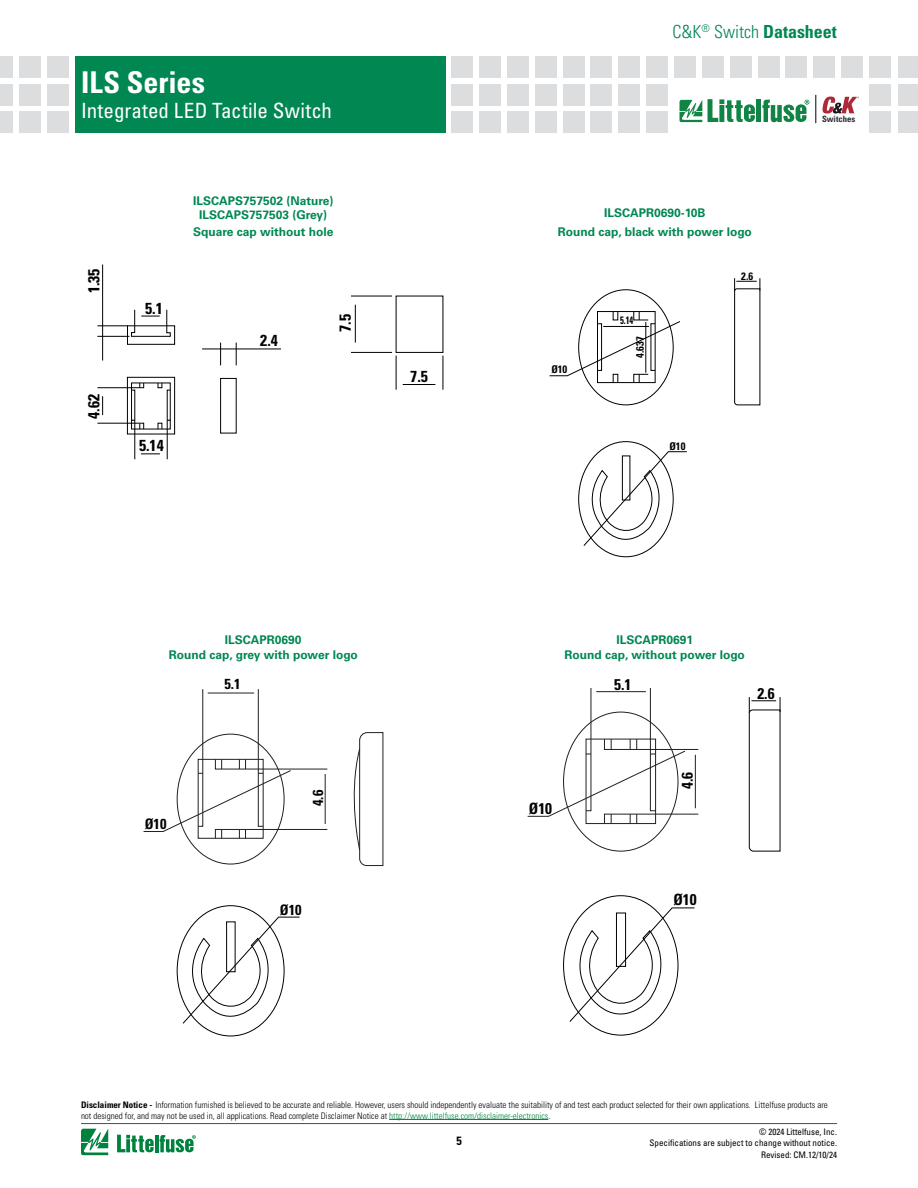
<style>
.page{position:relative;width:918px;height:1188px;background:#fff}
.page>*{position:absolute;margin:0;border:0;box-sizing:border-box;transform-origin:0 0}
.t1{font:700 condensed 30px "Univers LT Std";color:#fff}
.t2{font:condensed 21px "Univers LT Std";letter-spacing:.005em;color:#fff}
.t3{font:300 condensed 18px "Univers LT Std";color:#008752}
.t4{font:700 condensed 15.9px "Univers LT Std";color:#000}
.t5{font:700 condensed 15.45px "Univers LT Std";color:#000}
.t6{font:700 condensed 14.55px "Univers LT Std";color:#000}
.t7{font:700 12px/14.4px "Univers LT Std";color:#008752;text-align:center}
.t8{font:700 condensed 12px "Univers LT Std";color:#000}
.t9{font:700 condensed 10.65px "Univers LT Std";color:#000}
.t10{font:700 condensed 10.65px "Univers LT Std";color:#000;scale:.8 1}
.t11{font:300 condensed 9px/10.8px "Univers LT Std";color:#000}
.t12{font:condensed 9px/10.8px "Univers LT Std";color:#000;text-align:right}
.t13{font:700 condensed 8.7px "Univers LT Std";color:#292c2f}
.s1{font-weight:700}
.s2{color:#00823f}
</style>
<div class="page">
<hr style="left:81px;top:1123px;width:756px;height:1px;background:#4d4d4f">
<svg style="left:81px;top:1129px;width:27px;height:26px"></svg>
<hr style="left:155px;top:1135px;width:3px;height:17px;background:#00823f">
<svg style="left:160px;top:1135px;width:36px;height:18px"></svg>
<svg style="left:117px;top:1135px;width:37px;height:17px"></svg>
<div style="left:75px;top:56px;width:371px;height:77px;background:#008752"></div>
<div style="left:47px;top:56px;width:21px;height:21px;background:#dcddde"></div>
<div style="left:47px;top:84px;width:21px;height:21px;background:#dcddde"></div>
<div style="left:47px;top:112px;width:21px;height:21px;background:#dcddde"></div>
<div style="left:19px;top:56px;width:21px;height:21px;background:#dcddde"></div>
<div style="left:19px;top:84px;width:21px;height:21px;background:#dcddde"></div>
<div style="left:19px;top:112px;width:21px;height:21px;background:#dcddde"></div>
<div style="left:0;top:56px;width:13px;height:21px;background:#dcddde"></div>
<div style="left:0;top:84px;width:13px;height:21px;background:#dcddde"></div>
<div style="left:0;top:112px;width:13px;height:21px;background:#dcddde"></div>
<div style="left:869px;top:56px;width:22px;height:21px;background:#dcddde"></div>
<div style="left:869px;top:84px;width:22px;height:21px;background:#dcddde"></div>
<div style="left:869px;top:112px;width:22px;height:21px;background:#dcddde"></div>
<div style="left:452px;top:56px;width:21px;height:21px;background:#dcddde"></div>
<div style="left:452px;top:84px;width:21px;height:21px;background:#dcddde"></div>
<div style="left:452px;top:112px;width:21px;height:21px;background:#dcddde"></div>
<div style="left:479px;top:56px;width:22px;height:21px;background:#dcddde"></div>
<div style="left:479px;top:84px;width:22px;height:21px;background:#dcddde"></div>
<div style="left:479px;top:112px;width:22px;height:21px;background:#dcddde"></div>
<div style="left:507px;top:56px;width:22px;height:21px;background:#dcddde"></div>
<div style="left:507px;top:84px;width:22px;height:21px;background:#dcddde"></div>
<div style="left:507px;top:112px;width:22px;height:21px;background:#dcddde"></div>
<div style="left:535px;top:56px;width:21px;height:21px;background:#dcddde"></div>
<div style="left:535px;top:84px;width:21px;height:21px;background:#dcddde"></div>
<div style="left:535px;top:112px;width:21px;height:21px;background:#dcddde"></div>
<div style="left:563px;top:56px;width:21px;height:21px;background:#dcddde"></div>
<div style="left:563px;top:84px;width:21px;height:21px;background:#dcddde"></div>
<div style="left:563px;top:112px;width:21px;height:21px;background:#dcddde"></div>
<div style="left:591px;top:56px;width:21px;height:21px;background:#dcddde"></div>
<div style="left:591px;top:84px;width:21px;height:21px;background:#dcddde"></div>
<div style="left:591px;top:112px;width:21px;height:21px;background:#dcddde"></div>
<div style="left:619px;top:56px;width:21px;height:21px;background:#dcddde"></div>
<div style="left:619px;top:84px;width:21px;height:21px;background:#dcddde"></div>
<div style="left:619px;top:112px;width:21px;height:21px;background:#dcddde"></div>
<div style="left:647px;top:56px;width:21px;height:21px;background:#dcddde"></div>
<div style="left:647px;top:84px;width:21px;height:21px;background:#dcddde"></div>
<div style="left:647px;top:112px;width:21px;height:21px;background:#dcddde"></div>
<div style="left:674px;top:56px;width:22px;height:21px;background:#dcddde"></div>
<div style="left:702px;top:56px;width:21px;height:21px;background:#dcddde"></div>
<div style="left:730px;top:56px;width:21px;height:21px;background:#dcddde"></div>
<div style="left:786px;top:56px;width:21px;height:21px;background:#dcddde"></div>
<div style="left:758px;top:56px;width:21px;height:21px;background:#dcddde"></div>
<div style="left:814px;top:56px;width:21px;height:21px;background:#dcddde"></div>
<div style="left:841px;top:56px;width:22px;height:21px;background:#dcddde"></div>
<div style="left:898px;top:56px;width:20px;height:21px;background:#dcddde"></div>
<div style="left:898px;top:84px;width:20px;height:21px;background:#dcddde"></div>
<div style="left:898px;top:112px;width:20px;height:21px;background:#dcddde"></div>
<svg style="left:679px;top:100px;width:23px;height:22px"></svg>
<svg style="left:816px;top:95px;width:1px;height:28px"></svg>
<svg style="left:823px;top:97px;width:36px;height:17px"></svg>
<div style="left:756px;top:100px;width:5px;height:22px;background:#0f8444"></div>
<svg style="left:762px;top:100px;width:47px;height:22px"></svg>
<svg style="left:708px;top:99px;width:47px;height:23px"></svg>
<hr style="left:389px;top:1119px;width:159px;height:1px;background:#00823f">
<svg style="left:143px;top:689px;width:185px;height:150px"></svg>
<svg style="left:178px;top:917px;width:122px;height:116px"></svg>
<svg style="left:353px;top:732px;width:30px;height:134px"></svg>
<svg style="left:527px;top:688px;width:172px;height:136px"></svg>
<svg style="left:565px;top:907px;width:130px;height:125px"></svg>
<svg style="left:749px;top:697px;width:32px;height:155px"></svg>
<hr style="left:351px;top:296px;width:41px;height:1px;background:#000">
<hr style="left:351px;top:352px;width:41px;height:1px;background:#000">
<hr style="left:396px;top:356px;width:1px;height:34px;background:#000">
<hr style="left:443px;top:356px;width:1px;height:34px;background:#000">
<hr style="left:403px;top:384px;width:32px;height:1px;background:#000">
<hr style="left:355px;top:305px;width:1px;height:38px;background:#000">
<hr style="left:202px;top:349px;width:79px;height:1px;background:#000">
<svg style="left:220px;top:343px;width:1px;height:22px"></svg>
<svg style="left:236px;top:343px;width:1px;height:22px"></svg>
<div style="left:220px;top:378px;width:16px;height:55px;border:1px solid #000"></div>
<hr style="left:102px;top:265px;width:1px;height:96px;background:#000">
<svg style="left:97px;top:309px;width:78px;height:36px"></svg>
<hr style="left:97px;top:336px;width:32px;height:1px;background:#000">
<div style="left:127px;top:377px;width:48px;height:57px;border:1px solid #000"></div>
<svg style="left:97px;top:383px;width:74px;height:77px"></svg>
<svg style="left:580px;top:451px;width:107px;height:103px"></svg>
<svg style="left:549px;top:311px;width:131px;height:72px"></svg>
<svg style="left:734px;top:278px;width:27px;height:127px"></svg>
<h1 class="t1" style="left:81px;top:64px;width:126px">ILS Series</h1>
<h2 class="t2" style="left:81px;top:97px;width:253px">Integrated LED Tactile Switch</h2>
<h3 class="t4" style="left:84px;top:293px;width:26px;rotate:-90deg">1.35</h3>
<h3 class="t4" style="left:84px;top:419px;width:26px;rotate:-90deg">4.62</h3>
<h3 class="t4" style="left:145px;top:298px;width:19px">5.1</h3>
<h3 class="t7" style="left:193px;top:193px;width:142px">ILSCAPS757502 (Nature)<br>ILSCAPS757503 (Grey)</h3>
<h3 class="t7" style="left:193px;top:225px;width:142px">Square cap without hole</h3>
<h3 class="t4" style="left:260px;top:331px;width:19px">2.4</h3>
<h3 class="t4" style="left:336px;top:332px;width:19px;rotate:-90deg">7.5</h3>
<h3 class="t4" style="left:139px;top:436px;width:26px">5.14</h3>
<h3 class="t4" style="left:410px;top:366px;width:19px">7.5</h3>
<h3 class="t7" style="left:225px;top:632px;width:78px">ILSCAPR0690</h3>
<h3 class="t7" style="left:169px;top:648px;width:191px">Round cap, grey with power logo</h3>
<h3 class="t6" style="left:145px;top:815px;width:23px">Ø10</h3>
<h3 class="t6" style="left:225px;top:675px;width:18px">5.1</h3>
<h3 class="t6" style="left:309px;top:806px;width:18px;rotate:-90deg">4.6</h3>
<h3 class="t6" style="left:280px;top:901px;width:23px">Ø10</h3>
<h3 class="t3" style="left:673px;top:21px;width:166px">C&amp;K<sup>®</sup> Switch <span class="s1">Datasheet</span></h3>
<h3 class="t7" style="left:604px;top:206px;width:103px">ILSCAPR0690-10B</h3>
<h3 class="t7" style="left:558px;top:225px;width:196px">Round cap, black with power logo</h3>
<p class="t9" style="left:551px;top:362px;width:17px">Ø10</p>
<p class="t10" style="left:620px;top:314px;width:18px">5.14</p>
<p class="t9" style="left:633px;top:358px;width:23px;rotate:-90deg">4.637</p>
<p class="t9" style="left:669px;top:439px;width:17px">Ø10</p>
<p class="t9" style="left:741px;top:269px;width:13px">2.6</p>
<p class="t13" style="left:822px;top:114px;width:35px">Switches</p>
<h3 class="t7" style="left:616px;top:632px;width:78px">ILSCAPR0691</h3>
<h3 class="t7" style="left:565px;top:648px;width:182px">Round cap, without power logo</h3>
<h3 class="t5" style="left:614px;top:675px;width:19px">5.1</h3>
<h3 class="t5" style="left:757px;top:684px;width:19px">2.6</h3>
<h3 class="t5" style="left:529px;top:799px;width:25px">Ø10</h3>
<h3 class="t5" style="left:678px;top:789px;width:19px;rotate:-90deg">4.6</h3>
<h3 class="t5" style="left:673px;top:890px;width:25px">Ø10</h3>
<p class="t11" style="left:81px;top:1099px;width:748px"><span class="s1">Disclaimer Notice -</span> Information furnished is believed to be accurate and reliable. However, users should independently evaluate the suitability of and test each product selected for their own applications. Littelfuse products are not designed for, and may not be used in, all applications. Read complete Disclaimer Notice at <span class="s2">http://www.littelfuse.com/disclaimer-electronics</span>.</p>
<h3 class="t8" style="left:456px;top:1133px;width:7px">5</h3>
<p class="t12" style="left:650px;top:1126px;width:189px">© 2024 Littelfuse, Inc.<br>Specifications are subject to change without notice.</p>
<p class="t12" style="left:761px;top:1149px;width:77px">Revised: CM.12/10/24</p>
</div>
